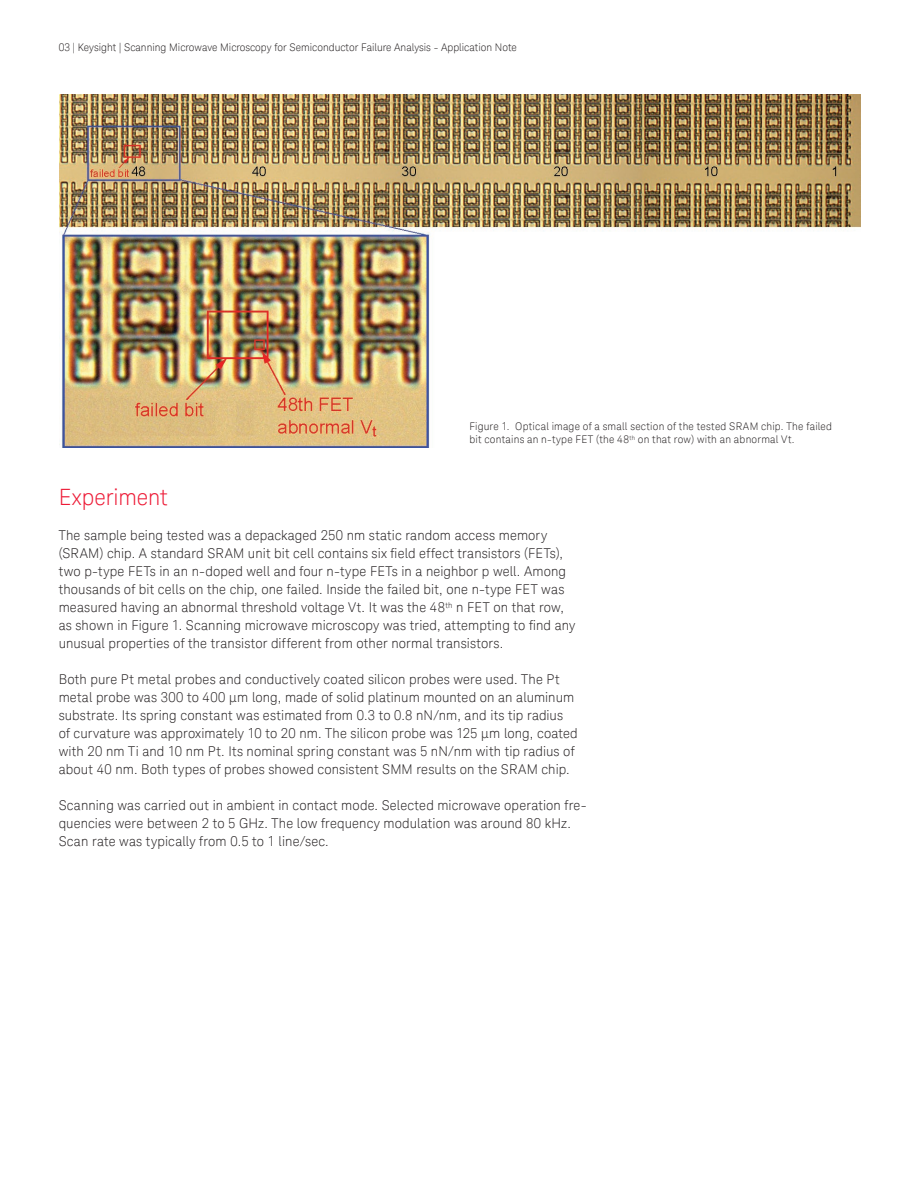
<style>
.page{position:relative;width:918px;height:1188px;background:#fff}
.page>*{position:absolute;margin:0;border:0;box-sizing:border-box;transform-origin:0 0}
.K_Heading_1{font:300 22.5px "Keysight Sans";letter-spacing:-.005em;color:#ed1a36}
.K_Body_Text{font:300 13.5px/18px "Keysight Sans";letter-spacing:.01em;color:#231f20}
.K_Captions{font:300 10.5px/13.5px "Keysight Sans";letter-spacing:.02em;color:#231f20}
.K_Page_Number_Header{font:300 10.5px "Keysight Sans";color:#231f20}
</style>
<div class="page">
<img style="left:60px;top:94px;width:800px;height:353px">
<p class="K_Page_Number_Header" style="left:59px;top:42px;width:460px">03 | Keysight | Scanning Microwave Microscopy for Semiconductor Failure Analysis - Application Note</p>
<p class="K_Captions" style="left:469px;top:419px;width:364px">Figure 1. Optical image of a small section of the tested SRAM chip. The failed bit contains an n-type FET (the 48<sup>th</sup> on that row) with an abnormal Vt.</p>
<p class="K_Heading_1" style="left:59px;top:484px;width:111px">Experiment</p>
<p class="K_Body_Text" style="left:59px;top:527px;width:518px">The sample being tested was a depackaged 250 nm static random access memory (SRAM) chip. A standard SRAM unit bit cell contains six field effect transistors (FETs), two p-type FETs in an n-doped well and four n-type FETs in a neighbor p well. Among thousands of bit cells on the chip, one failed. Inside the failed bit, one n-type FET was measured having an abnormal threshold voltage Vt. It was the 48<sup>th</sup> n FET on that row, as shown in Figure 1. Scanning microwave microscopy was tried, attempting to find any unusual properties of the transistor different from other normal transistors.</p>
<p class="K_Body_Text" style="left:59px;top:671px;width:521px">Both pure Pt metal probes and conductively coated silicon probes were used. The Pt metal probe was 300 to 400 μm long, made of solid platinum mounted on an aluminum substrate. Its spring constant was estimated from 0.3 to 0.8 nN/nm, and its tip radius of curvature was approximately 10 to 20 nm. The silicon probe was 125 μm long, coated with 20 nm Ti and 10 nm Pt. Its nominal spring constant was 5 nN/nm with tip radius of about 40 nm. Both types of probes showed consistent SMM results on the SRAM chip.</p>
<p class="K_Body_Text" style="left:59px;top:797px;width:530px">Scanning was carried out in ambient in contact mode. Selected microwave operation fre&shy;quencies were between 2 to 5 GHz. The low frequency modulation was around 80 kHz.<br>Scan rate was typically from 0.5 to 1 line/sec.</p>
</div>
